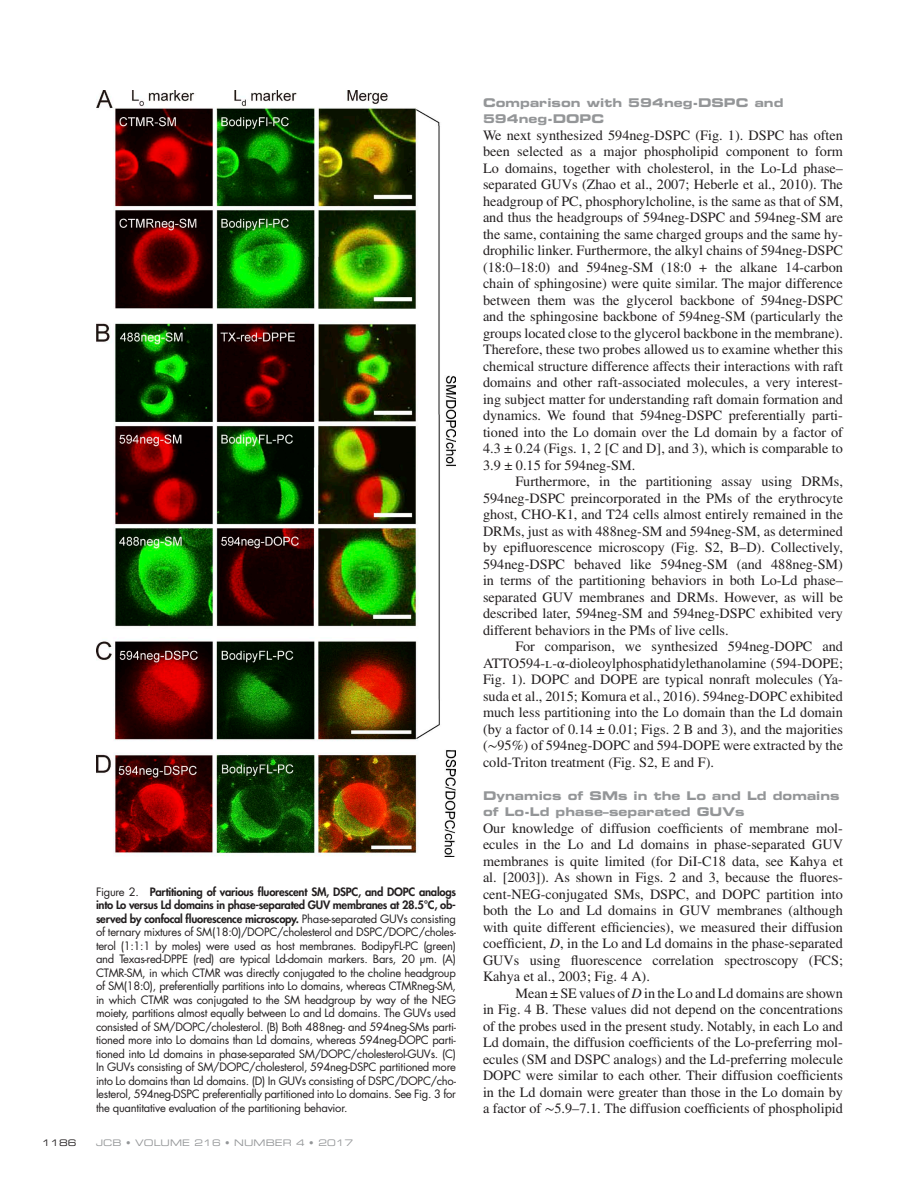
<style>
.page{position:relative;width:918px;height:1188px;background:#fff}
.page>*{position:absolute;margin:0;border:0;box-sizing:border-box;transform-origin:0 0}
.t1{font:14.25px/16.5px "Times LT Std";color:#231f20;text-align:justify}
.t2{font:12px/16.5px "Eurostile LT Std Bold Ex 2";letter-spacing:.005em;color:#949698}
.t3{font:11.25px/13.5px "Futura Std";letter-spacing:-.025em;color:#231f20;text-align:justify}
.t4{font:9px "Eurostile LT Std Ex 2";letter-spacing:.01em;color:#949698}
.t5{font:9px "Eurostile LT Std Ex 2";color:#231f20}
.s1{font-weight:800}
.s2{font-family:"STIX General"}
.s3{font-style:italic}
</style>
<div class="page">
<img style="left:96px;top:90px;width:360px;height:767px">
<p class="t3" style="left:96px;top:885px;width:362px">Figure 2. <span class="s1">Partitioning of various fluorescent SM, DSPC, and DOPC analogs into Lo versus Ld domains in phase-separated GUV membranes at 28.5°C, ob&shy;served by confocal fluorescence microscopy.</span> Phase-separated GUVs consisting of ternary mixtures of SM(18:0)/DOPC/cholesterol and DSPC/DOPC/choles&shy;terol (1:1:1 by moles) were used as host membranes. BodipyFL-PC (green) and Texas-red-DPPE (red) are typical Ld-domain markers. Bars, 20 µm. (A)<br>CTMR-SM, in which CTMR was directly conjugated to the choline headgroup of SM(18:0), preferentially partitions into Lo domains, whereas CTMRneg-SM, in which CTMR was conjugated to the SM headgroup by way of the NEG moiety, partitions almost equally between Lo and Ld domains. The GUVs used consisted of SM/DOPC/cholesterol. (B) Both 488neg- and 594neg-SMs parti&shy;tioned more into Lo domains than Ld domains, whereas 594neg-DOPC parti&shy;tioned into Ld domains in phase-separated SM/DOPC/cholesterol-GUVs. (C)<br>In GUVs consisting of SM/DOPC/cholesterol, 594neg-DSPC partitioned more into Lo domains than Ld domains. (D) In GUVs consisting of DSPC/DOPC/cho&shy;lesterol, 594neg-DSPC preferentially partitioned into Lo domains. See Fig. 3 for the quantitative evaluation of the partitioning behavior.</p>
<p class="t5" style="left:42px;top:1136px;width:36px">1186</p>
<p class="t4" style="left:96px;top:1136px;width:259px">JCB • VOLUME 216 • NUMBER 4 • 2017</p>
<p class="t2" style="left:483px;top:94px;width:302px">Comparison with 594neg-DSPC and<br>594neg-DOPC</p>
<p class="t1" style="left:483px;top:126px;width:362px">We next synthesized 594neg-DSPC (Fig. 1). DSPC has often been selected as a major phospholipid component to form Lo domains, together with cholesterol, in the Lo-Ld phase– separated GUVs (Zhao et al., 2007; Heberle et al., 2010). The headgroup of PC, phosphorylcholine, is the same as that of SM, and thus the headgroups of 594neg-DSPC and 594neg-SM are the same, containing the same charged groups and the same hy&shy;drophilic linker. Furthermore, the alkyl chains of 594neg-DSPC (18:0–18:0) and 594neg-SM (18:0 + the alkane 14-carbon chain of sphingosine) were quite similar. The major difference between them was the glycerol backbone of 594neg-DSPC and the sphingosine backbone of 594neg-SM (particularly the groups located close to the glycerol backbone in the membrane).<br>Therefore, these two probes allowed us to examine whether this chemical structure difference affects their interactions with raft domains and other raft-associated molecules, a very interest&shy;ing subject matter for understanding raft domain formation and dynamics. We found that 594neg-DSPC preferentially parti&shy;tioned into the Lo domain over the Ld domain by a factor of 4.3 ± 0.24 (Figs. 1, 2 [C and D], and 3), which is comparable to 3.9 ± 0.15 for 594neg-SM.</p>
<p class="t1" style="left:483px;top:473px;width:362px;text-indent:32px">Furthermore, in the partitioning assay using DRMs, 594neg-DSPC preincorporated in the PMs of the erythrocyte ghost, CHO-K1, and T24 cells almost entirely remained in the DRMs, just as with 488neg-SM and 594neg-SM, as determined by epifluorescence microscopy (Fig. S2, B–D). Collectively, 594neg-DSPC behaved like 594neg-SM (and 488neg-SM) in terms of the partitioning behaviors in both Lo-Ld phase– separated GUV membranes and DRMs. However, as will be described later, 594neg-SM and 594neg-DSPC exhibited very different behaviors in the PMs of live cells.</p>
<p class="t1" style="left:483px;top:638px;width:362px;text-indent:32px">For comparison, we synthesized 594neg-DOPC and ATTO594-l-<span class="s2">α</span>-dioleoylphosphatidylethanolamine (594-DOPE; Fig. 1). DOPC and DOPE are typical nonraft molecules (Ya&shy;suda et al., 2015; Komura et al., 2016). 594neg-DOPC exhibited much less partitioning into the Lo domain than the Ld domain (by a factor of 0.14 ± 0.01; Figs. 2 B and 3), and the majorities (<span class="s2">∼</span>95%) of 594neg-DOPC and 594-DOPE were extracted by the cold-Triton treatment (Fig. S2, E and F).</p>
<p class="t2" style="left:483px;top:787px;width:358px">Dynamics of SMs in the Lo and Ld domains of Lo-Ld phase–separated GUVs</p>
<p class="t1" style="left:483px;top:819px;width:362px">Our knowledge of diffusion coefficients of membrane mol&shy;ecules in the Lo and Ld domains in phase-separated GUV membranes is quite limited (for DiI-C18 data, see Kahya et al. [2003]). As shown in Figs. 2 and 3, because the fluores&shy;cent-NEG-conjugated SMs, DSPC, and DOPC partition into both the Lo and Ld domains in GUV membranes (although with quite different efficiencies), we measured their diffusion coefficient, <span class="s3">D</span>, in the Lo and Ld domains in the phase-separated GUVs using fluorescence correlation spectroscopy (FCS; Kahya et al., 2003; Fig. 4 A).</p>
<p class="t1" style="left:483px;top:984px;width:362px;text-indent:32px">Mean ± SE values of <span class="s3">D</span> in the Lo and Ld domains are shown in Fig. 4 B. These values did not depend on the concentrations of the probes used in the present study. Notably, in each Lo and Ld domain, the diffusion coefficients of the Lo-preferring mol&shy;ecules (SM and DSPC analogs) and the Ld-preferring molecule DOPC were similar to each other. Their diffusion coefficients in the Ld domain were greater than those in the Lo domain by a factor of <span class="s2">∼</span>5.9–7.1. The diffusion coefficients of phospholipid</p>
</div>
